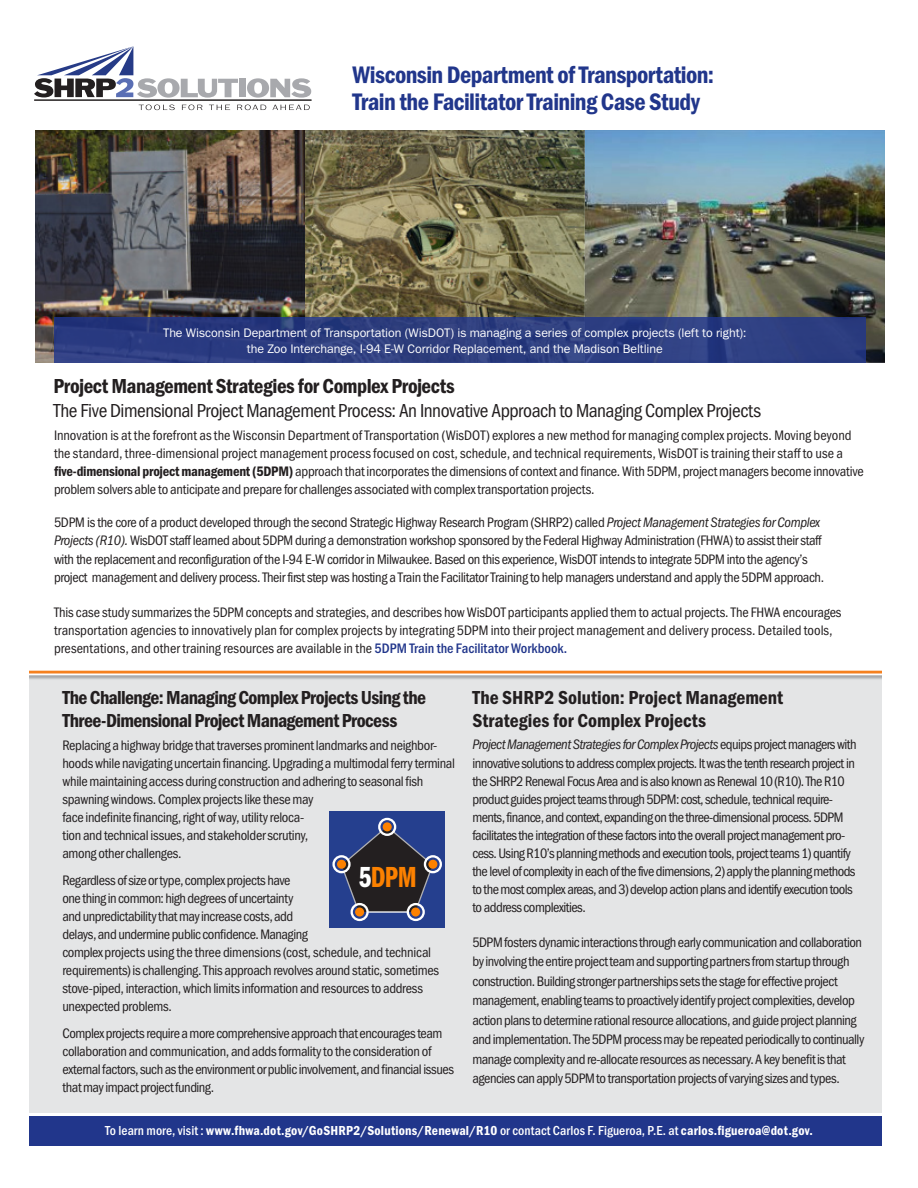
<style>
.page{position:relative;width:918px;height:1188px;background:#fff}
.page>*{position:absolute;margin:0;border:0;box-sizing:border-box;transform-origin:0 0}
.t1{font:30px "Franklin Gothic URW Com Dem";color:#fc8100}
.t2{font:24.75px/27px "Franklin Gothic URW Con Dem";letter-spacing:-.025em;color:#21368b}
.t3{font:21px "Franklin Gothic URW Con Dem";letter-spacing:-.02em;color:#231f20}
.t4{font:19.5px "Franklin Gothic URW Con Boo";letter-spacing:-.025em;color:#231f20}
.t5{font:19.5px/22.5px "Franklin Gothic URW Con Dem";letter-spacing:-.02em;color:#231f20}
.t6{font:19.5px/22.5px "Franklin Gothic URW Con Dem";color:#231f20}
.t7{font:14.25px/18px "Franklin Gothic URW Con Boo";letter-spacing:-.025em;color:#231f20}
.t8{font:14.25px/18px "Franklin Gothic URW Con Boo";letter-spacing:-.005em;color:#231f20}
.t9{font:13.5px "Franklin Gothic URW Con Dem";letter-spacing:.015em;color:#fff}
.t10{font:12.45px/16.5px "ITC Franklin Gothic Std";letter-spacing:-.01em;color:#fff;text-align:center}
.s1{font-family:"Franklin Gothic URW Con Dem"}
.s2{font-family:"Franklin Gothic URW Con Boo Ita"}
.s3{font-family:"Franklin Gothic URW Con";font-weight:500;color:#21368b}
.s4{color:#fff}
.s5{font-family:"Franklin Gothic URW Con";font-weight:500}
</style>
<div class="page">
<div style="left:239px;top:79px;width:7px;height:18px;background:#a8a9ad"></div>
<svg style="left:247px;top:78px;width:64px;height:20px"></svg>
<svg style="left:34px;top:46px;width:204px;height:52px"></svg>
<svg style="left:139px;top:105px;width:36px;height:5px"></svg>
<svg style="left:182px;top:105px;width:21px;height:5px"></svg>
<svg style="left:209px;top:105px;width:21px;height:5px"></svg>
<svg style="left:237px;top:105px;width:29px;height:5px"></svg>
<svg style="left:273px;top:105px;width:37px;height:5px"></svg>
<hr style="left:34px;top:100px;width:277px;height:1px;background:#231f20">
<img style="left:586px;top:130px;width:299px;height:233px">
<div style="left:29px;top:670px;width:853px;height:442px;background:#e4e5e6"></div>
<img style="left:35px;top:130px;width:271px;height:233px">
<div style="left:29px;top:1116px;width:853px;height:29px;background:#21368b"></div>
<img style="left:306px;top:130px;width:280px;height:188px">
<svg style="left:54px;top:318px;width:811px;height:45px;background:#2c3c80"></svg>
<div style="left:329px;top:811px;width:116px;height:117px;background:#253f8e"></div>
<div style="left:383px;top:822px;width:9px;height:9px;background:#fc8100;border-radius:50%"></div>
<div style="left:337px;top:860px;width:9px;height:9px;background:#fc8100;border-radius:50%"></div>
<div style="left:355px;top:908px;width:9px;height:9px;background:#fc8100;border-radius:50%"></div>
<div style="left:411px;top:908px;width:9px;height:9px;background:#fc8100;border-radius:50%"></div>
<div style="left:428px;top:860px;width:9px;height:9px;background:#fc8100;border-radius:50%"></div>
<hr style="left:367px;top:911px;width:41px;height:2px;background:#fff">
<svg style="left:342px;top:827px;width:91px;height:85px"></svg>
<div style="left:378px;top:818px;width:18px;height:18px;border:2px solid #fff;border-radius:50%"></div>
<div style="left:332px;top:855px;width:19px;height:18px;border:2px solid #fff;border-radius:50%"></div>
<div style="left:424px;top:855px;width:18px;height:18px;border:2px solid #fff;border-radius:50%"></div>
<div style="left:407px;top:903px;width:18px;height:18px;border:2px solid #fff;border-radius:50%"></div>
<div style="left:351px;top:903px;width:18px;height:18px;border:2px solid #fff;border-radius:50%"></div>
<p class="t2" style="left:352px;top:60px;width:363px">Wisconsin Department of Transportation:<br>Train the Facilitator Training Case Study</p>
<p class="t10" style="left:163px;top:324px;width:585px">The Wisconsin Department of Transportation (WisDOT) is managing a series of complex projects (left to right): the Zoo Interchange, I-94 E-W Corridor Replacement, and the Madison Beltline</p>
<p class="t3" style="left:53px;top:372px;width:403px">Project Management Strategies for Complex Projects</p>
<p class="t4" style="left:53px;top:399px;width:709px">The Five Dimensional Project Management Process: An Innovative Approach to Managing Complex Projects</p>
<p class="t8" style="left:54px;top:426px;width:811px">Innovation is at the forefront as the Wisconsin Department of Transportation (WisDOT) explores a new method for managing complex projects. Moving beyond the standard, three-dimensional project management process focused on cost, schedule, and technical requirements, WisDOT is training their staff to use a <span class="s1">five-dimensional project management (5DPM)</span> approach that incorporates the dimensions of context and finance. With 5DPM, project managers become innovative problem solvers able to anticipate and prepare for challenges associated with complex transportation projects.</p>
<p class="t7" style="left:54px;top:514px;width:769px;line-height:17.1px">5DPM is the core of a product developed through the second Strategic Highway Research Program (SHRP2) called <span class="s2">Project Management Strategies for Complex<br>Projects (R10).</span> WisDOT staff learned about 5DPM during a demonstration workshop sponsored by the Federal Highway Administration (FHWA) to assist their staff</p>
<p class="t7" style="left:54px;top:550px;width:772px">with the replacement and reconfiguration of the I-94 E-W corridor in Milwaukee. Based on this experience, WisDOT intends to integrate 5DPM into the agency’s project management and delivery process. Their first step was hosting a Train the Facilitator Training to help managers understand and apply the 5DPM approach.</p>
<p class="t8" style="left:54px;top:603px;width:789px">This case study summarizes the 5DPM concepts and strategies, and describes how WisDOT participants applied them to actual projects. The FHWA encourages transportation agencies to innovatively plan for complex projects by integrating 5DPM into their project management and delivery process. Detailed tools, presentations, and other training resources are available in the <span class="s3">5DPM Train the Facilitator Workbook.</span></p>
<p class="t5" style="left:62px;top:686px;width:365px">The Challenge: Managing Complex Projects Using the<br>Three-Dimensional Project Management Process</p>
<p class="t7" style="left:62px;top:737px;width:394px">Replacing a highway bridge that traverses prominent landmarks and neighbor&shy;hoods while navigating uncertain financing. Upgrading a multimodal ferry terminal while maintaining access during construction and adhering to seasonal fish spawning windows. Complex projects like these may<br>face indefinite financing, right of way, utility reloca-<br>tion and technical issues, and stakeholder scrutiny,<br>among other challenges.</p>
<p class="t7" style="left:62px;top:871px;width:378px">Regardless of size or type, complex projects have<br>one thing in common: high degrees of uncertainty<br>and unpredictability that may increase costs, add<br>delays, and undermine public confidence. Managing<br>complex projects using the three dimensions (cost, schedule, and technical requirements) is challenging. This approach revolves around static, sometimes stove-piped, interaction, which limits information and resources to address unexpected problems.</p>
<p class="t7" style="left:62px;top:1024px;width:393px">Complex projects require a more comprehensive approach that encourages team collaboration and communication, and adds formality to the consideration of external factors, such as the environment or public involvement, and financial issues that may impact project funding.</p>
<p class="t6" style="left:472px;top:686px;width:312px">The SHRP2 Solution: Project Management<br>Strategies for Complex Projects</p>
<p class="t7" style="left:472px;top:735px;width:386px"><span class="s2">Project Management Strategies for Complex Projects</span> equips project managers with innovative solutions to address complex projects. It was the tenth research project in the SHRP2 Renewal Focus Area and is also known as Renewal 10 (R10). The R10 product guides project teams through 5DPM: cost, schedule, technical require&shy;ments, finance, and context, expanding on the three-dimensional process. 5DPM facilitates the integration of these factors into the overall project management pro&shy;cess. Using R10’s planning methods and execution tools, project teams 1) quantify the level of complexity in each of the five dimensions, 2) apply the planning methods to the most complex areas, and 3) develop action plans and identify execution tools to address complexities.</p>
<p class="t7" style="left:472px;top:932px;width:393px;line-height:19.5px">5DPM fosters dynamic interactions through early communication and collaboration by involving the entire project team and supporting partners from startup through construction. Building stronger partnerships sets the stage for effective project management, enabling teams to proactively identify project complexities, develop action plans to determine rational resource allocations, and guide project planning and implementation. The 5DPM process may be repeated periodically to continually manage complexity and re-allocate resources as necessary. A key benefit is that agencies can apply 5DPM to transportation projects of varying sizes and types.</p>
<h1 class="t1" style="left:359px;top:860px;width:59px"><span class="s4">5</span>DPM</h1>
<p class="t9" style="left:105px;top:1121px;width:709px"><span class="s5">To learn more, visit :</span> www.fhwa.dot.gov/GoSHRP2/Solutions/Renewal/R10 <span class="s5">or contact Carlos F. Figueroa, P.E. at</span> carlos.figueroa@dot.gov.</p>
</div>
